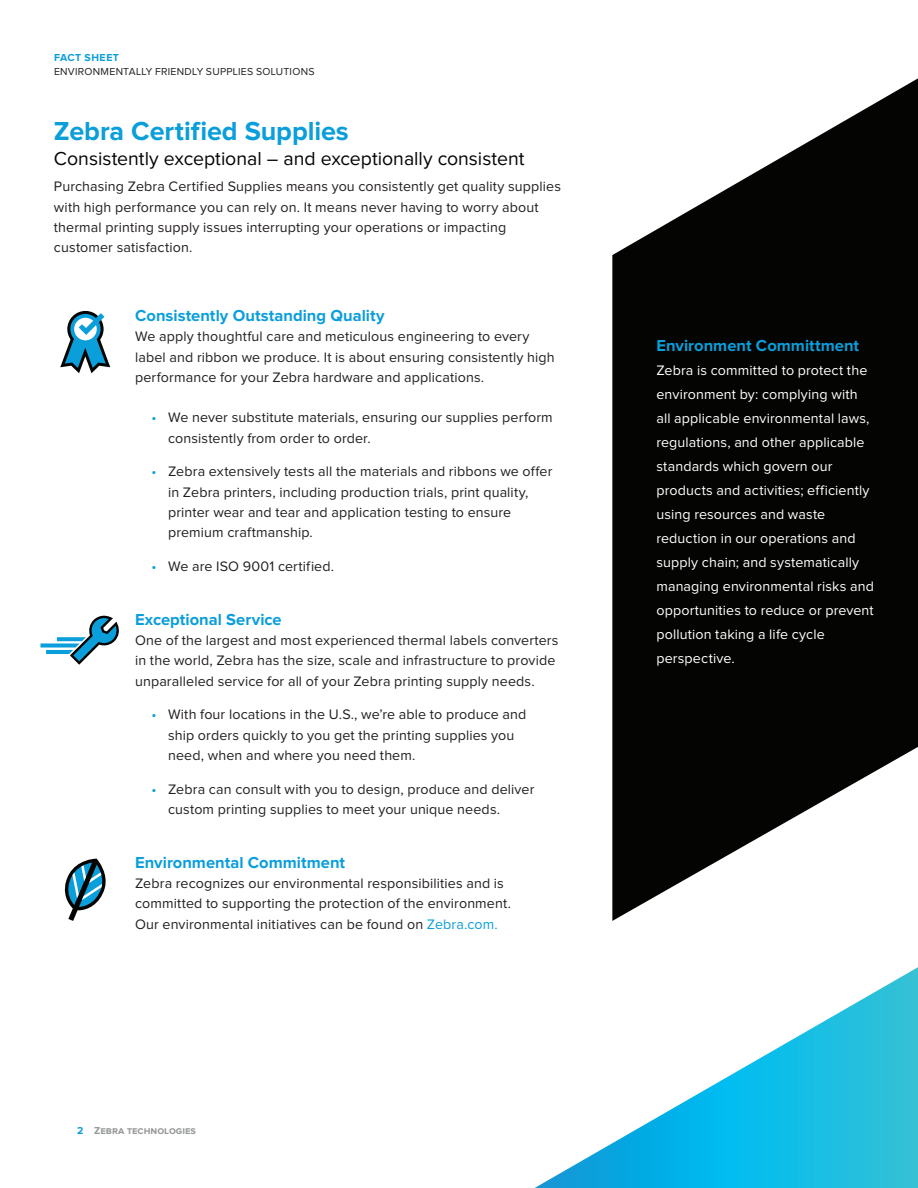
<style>
.page{position:relative;width:918px;height:1188px;background:#fff}
.page>*{position:absolute;margin:0;border:0;box-sizing:border-box;transform-origin:0 0}
.t1{font:700 27px "Proxima Nova";color:#0a9edb}
.t2{font:19.5px "Proxima Nova";color:#040503}
.t3{font:700 16.5px "Proxima Nova";color:#0a9edb}
.t4{font:14.25px/20.2px "Proxima Nova";letter-spacing:.01em;color:#231f20}
.t5{font:14.25px/24px "Proxima Nova";letter-spacing:.01em;color:#fff}
.t6{font:10.5px "Proxima Nova";letter-spacing:.025em;color:#231f20}
.t7{font:700 10.5px "Proxima Nova";color:#989999}
.t8{font:700 10.5px "Proxima Nova";letter-spacing:.05em;color:#0a9edb}
.s1{color:#0a9edb}
</style>
<div class="page">
<svg style="left:612px;top:78px;width:306px;height:843px;fill:#040503"></svg>
<svg style="left:539px;top:970px;width:379px;height:218px"></svg>
<svg style="left:60px;top:311px;width:50px;height:62px"></svg>
<svg style="left:40px;top:616px;width:79px;height:49px"></svg>
<svg style="left:64px;top:858px;width:42px;height:63px"></svg>
<p class="t8" style="left:54px;top:53px;width:67px">FACT SHEET</p>
<p class="t6" style="left:54px;top:67px;width:262px">ENVIRONMENTALLY FRIENDLY SUPPLIES SOLUTIONS</p>
<h1 class="t1" style="left:54px;top:118px;width:296px">Zebra Certified Supplies</h1>
<h2 class="t2" style="left:54px;top:150px;width:472px">Consistently exceptional – and exceptionally consistent</h2>
<p class="t4" style="left:54px;top:177px;width:509px">Purchasing Zebra Certified Supplies means you consistently get quality supplies with high performance you can rely on. It means never having to worry about thermal printing supply issues interrupting your operations or impacting customer satisfaction.</p>
<p class="t3" style="left:135px;top:308px;width:251px">Consistently Outstanding Quality</p>
<p class="t4" style="left:135px;top:327px;width:421px">We apply thoughtful care and meticulous engineering to every label and ribbon we produce. It is about ensuring consistently high performance for your Zebra hardware and applications.</p>
<p class="t4" style="left:168px;top:408px;width:386px;text-indent:-17px"><span class="s1">•</span> We never substitute materials, ensuring our supplies perform consistently from order to order.</p>
<p class="t4" style="left:168px;top:462px;width:386px;text-indent:-17px"><span class="s1">•</span> Zebra extensively tests all the materials and ribbons we offer in Zebra printers, including production trials, print quality, printer wear and tear and application testing to ensure premium craftmanship.</p>
<p class="t4" style="left:152px;top:557px;width:184px"><span class="s1">•</span> We are ISO 9001 certified.</p>
<p class="t3" style="left:135px;top:612px;width:148px">Exceptional Service</p>
<p class="t4" style="left:135px;top:631px;width:425px">One of the largest and most experienced thermal labels converters in the world, Zebra has the size, scale and infrastructure to provide unparalleled service for all of your Zebra printing supply needs.</p>
<p class="t4" style="left:168px;top:705px;width:360px;text-indent:-17px"><span class="s1">•</span> With four locations in the U.S., we’re able to produce and ship orders quickly to you get the printing supplies you need, when and where you need them.</p>
<p class="t4" style="left:168px;top:779px;width:368px;text-indent:-17px"><span class="s1">•</span> Zebra can consult with you to design, produce and deliver custom printing supplies to meet your unique needs.</p>
<p class="t3" style="left:135px;top:855px;width:212px">Environmental Commitment</p>
<p class="t4" style="left:135px;top:874px;width:377px">Zebra recognizes our environmental responsibilities and is committed to supporting the protection of the environment.<br>Our environmental initiatives can be found on <span class="s1">Zebra.com.</span></p>
<p class="t7" style="left:77px;top:1125px;width:120px"><span class="s1">2</span> Zebra technologies</p>
<p class="t3" style="left:656px;top:338px;width:204px">Environment Committment</p>
<p class="t5" style="left:656px;top:359px;width:219px">Zebra is committed to protect the environment by: complying with all applicable environmental laws, regulations, and other applicable standards which govern our products and activities; efficiently using resources and waste reduction in our operations and supply chain; and systematically managing environmental risks and opportunities to reduce or prevent pollution taking a life cycle perspective.</p>
</div>
